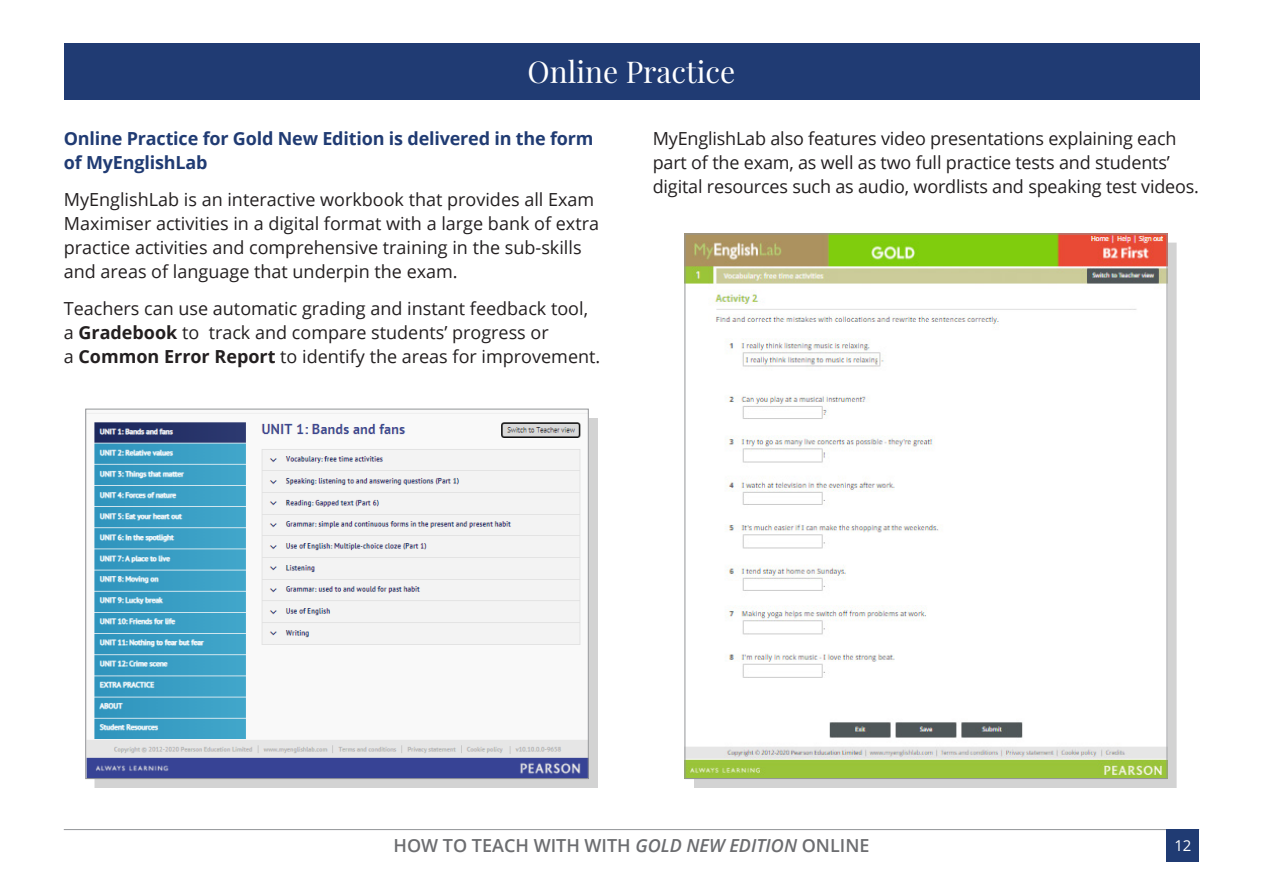
<style>
.page{position:relative;width:1263px;height:893px;background:#fff}
.page>*{position:absolute;margin:0;border:0;box-sizing:border-box;transform-origin:0 0}
.t1{font:30px "Playfair Display";color:#fff}
.Tekst_sekcji{font:18px/24px "Open Sans";color:#231f20}
.Tekst_sekcji-2{font:700 18px/24px "Open Sans";letter-spacing:-.01em;color:#203b73}
.t2{font:600 18px "Open Sans";color:#6c6d70}
.t3{font:15px "Open Sans";color:#fff}
.s1{font-weight:700}
.s2{font-style:italic}
</style>
<div class="page">
<hr style="left:64px;top:829px;width:1135px;height:1px;background:#939598">
<div style="left:64px;top:43px;width:1135px;height:56px;background:#203b73"></div>
<div style="left:94px;top:418px;width:504px;height:370px;background:#231f20;opacity:.2"></div>
<img style="left:88px;top:413px;width:498px;height:364px">
<div style="left:1167px;top:829px;width:32px;height:33px;background:#203b73"></div>
<div style="left:694px;top:243px;width:482px;height:545px;background:#231f20;opacity:.2"></div>
<img style="left:687px;top:236px;width:478px;height:541px">
<p class="t1" style="left:528px;top:53px;width:209px">Online Practice</p>
<p class="Tekst_sekcji-2" style="left:64px;top:126px;width:531px">Online Practice for Gold New Edition is delivered in the form of MyEnglishLab</p>
<p class="Tekst_sekcji" style="left:64px;top:187px;width:537px">MyEnglishLab is an interactive workbook that provides all Exam Maximiser activities in a digital format with a large bank of extra practice activities and comprehensive training in the sub-skills and areas of language that underpin the exam.</p>
<p class="Tekst_sekcji" style="left:64px;top:296px;width:538px">Teachers can use automatic grading and instant feedback tool, a <span class="s1">Gradebook</span> to track and compare students’ progress or<br>a <span class="s1">Common Error Report</span> to identify the areas for improvement.</p>
<p class="Tekst_sekcji" style="left:653px;top:126px;width:548px">MyEnglishLab also features video presentations explaining each part of the exam, as well as two full practice tests and students’ digital resources such as audio, wordlists and speaking test videos.</p>
<p class="t2" style="left:393px;top:833px;width:477px">HOW TO TEACH WITH WITH <span class="s2">GOLD NEW EDITION</span> ONLINE</p>
<p class="t3" style="left:1174px;top:835px;width:19px">12</p>
</div>
